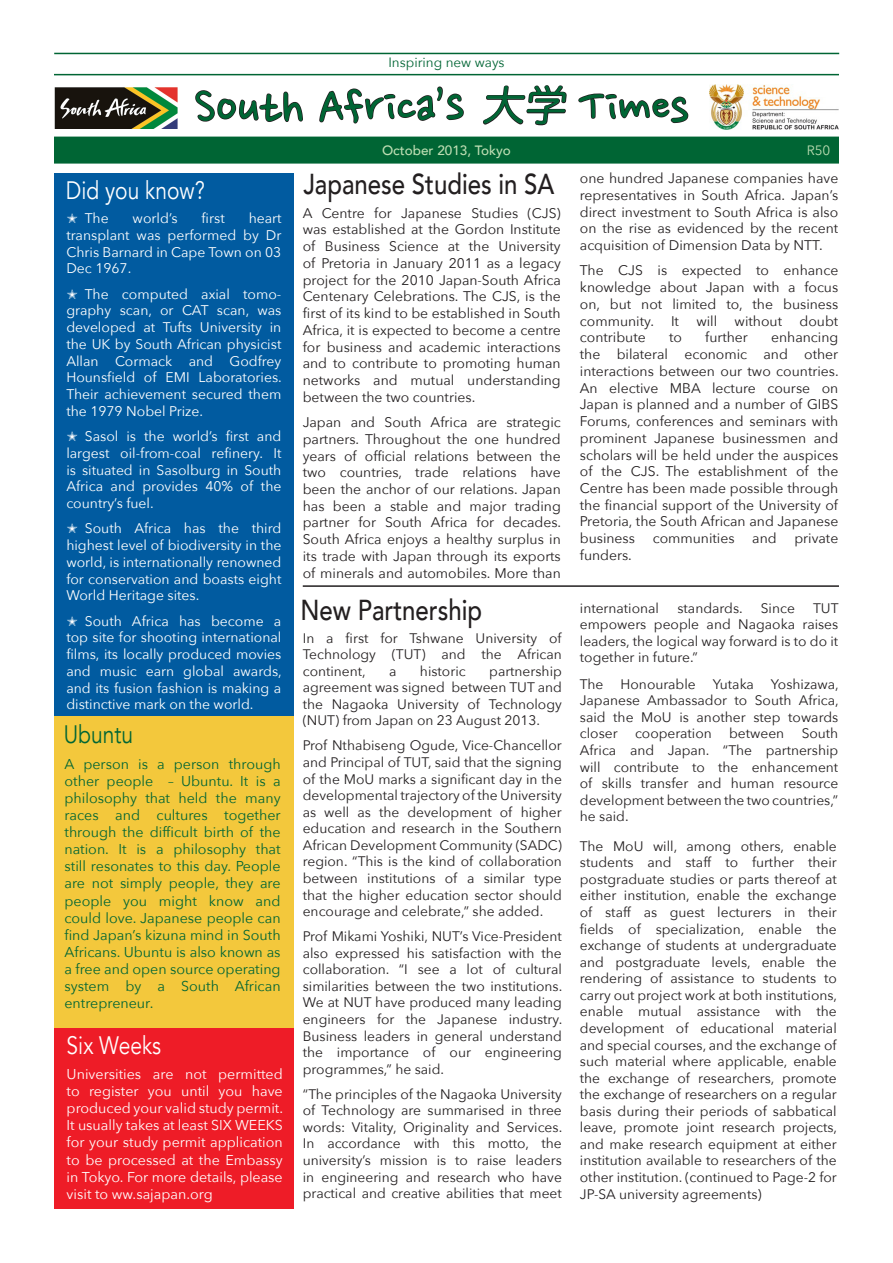
<style>
.page{position:relative;width:893px;height:1263px;background:#fff}
.page>*{position:absolute;margin:0;border:0;box-sizing:border-box;transform-origin:0 0}
.t1{font:54px "Nanum Pen";color:#006534}
.t2{font:500 28.8px "Avenir";color:#231f20;scale:.83 1}
.t3{font:25.2px "Avenir";color:#fff;scale:.83 1}
.t4{font:25.2px "Avenir";color:#006534;scale:.83 1}
.t5{font:14.25px/17.1px "Avenir Next";color:#006534;text-align:justify}
.t6{font:14.25px/17.1px "Avenir Next";color:#fff;text-align:justify}
.t7{font:13.95px/16.8px "Avenir Next";color:#231f20;text-align:justify}
.t8{font:13.95px/16.8px "Avenir Next";color:#fff;text-align:justify}
.t9{font:13.8px/16.5px "Avenir Next";color:#231f20;text-align:justify}
.t10{font:500 13.5px "Avenir";color:#bedeb3}
.t11{font:13.5px "Avenir Next";color:#006534}
.t12{font:13.5px "Avenir Next";color:#bedeb3}
.s1{font-size:42px}
.s2{font-family:"Hira Maru Pro W4";font-size:42px}
</style>
<div class="page">
<svg style="left:194px;top:90px;width:110px;height:47px"></svg>
<svg style="left:318px;top:73px;width:147px;height:51px"></svg>
<svg style="left:483px;top:85px;width:84px;height:41px"></svg>
<svg style="left:577px;top:93px;width:113px;height:44px"></svg>
<div style="left:54px;top:137px;width:785px;height:27px;background:#006534"></div>
<div style="left:54px;top:173px;width:239px;height:548px;background:#015ba0"></div>
<hr style="left:303px;top:585px;width:536px;height:2px;background:#231f20">
<div style="left:54px;top:1028px;width:239px;height:181px;background:#ee1c27"></div>
<div style="left:54px;top:716px;width:239px;height:312px;background:#f3c83c"></div>
<hr style="left:54px;top:74px;width:785px;height:1px;background:#006534">
<hr style="left:54px;top:53px;width:785px;height:1px;background:#006534">
<img style="left:54px;top:87px;width:123px;height:42px">
<img style="left:710px;top:84px;width:129px;height:45px">
<p class="t11" style="left:388px;top:51px;width:118px">Inspiring new ways</p>
<h1 class="t1" style="left:194px;top:83px;width:496px">South Africa<span class="s1">’</span>s <span class="s2">大学</span> Times</h1>
<p class="t10" style="left:382px;top:139px;width:130px">October 2013, Tokyo</p>
<p class="t12" style="left:807px;top:139px;width:25px">R50</p>
<h3 class="t3" style="left:66px;top:175px;width:169px">Did you know?</h3>
<h2 class="t2" style="left:303px;top:159px;width:304px">Japanese Studies in SA</h2>
<p class="t7" style="left:303px;top:204px;width:260px">A Centre for Japanese Studies (CJS) was established at the Gordon Institute of Business Science at the University of Pretoria in January 2011 as a legacy project for the 2010 Japan-South Africa Centenary Celebrations. The CJS, is the first of its kind to be established in South Africa, it is expected to become a centre for business and academic interactions and to contribute to promoting human networks and mutual understanding between the two countries.</p>
<p class="t7" style="left:303px;top:413px;width:260px">Japan and South Africa are strategic partners. Throughout the one hundred years of official relations between the two countries, trade relations have been the anchor of our relations. Japan has been a stable and major trading partner for South Africa for decades.<br>South Africa enjoys a healthy surplus in its trade with Japan through its exports of minerals and automobiles. More than</p>
<p class="t8" style="left:66px;top:209px;width:44px">✭ The</p>
<p class="t8" style="left:133px;top:209px;width:46px">world’s</p>
<p class="t8" style="left:202px;top:209px;width:25px">first</p>
<p class="t8" style="left:66px;top:209px;width:217px;text-indent:182px">heart transplant was performed by Dr Chris Barnard in Cape Town on 03<br>Dec 1967.</p>
<p class="t8" style="left:66px;top:285px;width:217px">✭ The computed axial tomo&shy;graphy scan, or CAT scan, was developed at Tufts University in the UK by South African physicist Allan Cormack and Godfrey Hounsfield of EMI Laboratories.<br>Their achievement secured them the 1979 Nobel Prize.</p>
<p class="t8" style="left:66px;top:427px;width:217px">✭ Sasol is the world’s first and largest oil-from-coal refinery. It is situated in Sasolburg in South Africa and provides 40% of the country’s fuel.</p>
<p class="t8" style="left:66px;top:519px;width:217px">✭ South Africa has the third highest level of biodiversity in the world, is internationally renowned for conservation and boasts eight World Heritage sites.</p>
<p class="t8" style="left:66px;top:612px;width:217px">✭ South Africa has become a top site for shooting international films, its locally produced movies and music earn global awards, and its fusion fashion is making a distinctive mark on the world.</p>
<h2 class="t2" style="left:300px;top:585px;width:221px">New Partnership</h2>
<p class="t9" style="left:303px;top:629px;width:261px">In a first for Tshwane University of Technology (TUT) and the African continent,</p>
<p class="t9" style="left:303px;top:662px;width:261px;text-indent:187px">partnership agreement was signed between TUT and the Nagaoka University of Technology (NUT) from Japan on 23 August 2013.</p>
<p class="t9" style="left:303px;top:737px;width:261px">Prof Nthabiseng Ogude, Vice-Chancellor and Principal of TUT, said that the signing of the MoU marks a significant day in the developmental trajectory of the University as well as the development of higher education and research in the Southern African Development Community (SADC) region. “This is the kind of collaboration between institutions of a similar type that the higher education sector should encourage and celebrate,” she added.</p>
<p class="t9" style="left:303px;top:927px;width:261px">Prof Mikami Yoshiki, NUT’s Vice-President also expressed his satisfaction with the collaboration. “I see a lot of cultural similarities between the two institutions.<br>We at NUT have produced many leading engineers for the Japanese industry.<br>Business leaders in general understand the importance of our engineering programmes,” he said.</p>
<p class="t9" style="left:303px;top:1085px;width:261px">“The principles of the Nagaoka University of Technology are summarised in three words: Vitality, Originality and Services.<br>In accordance with this motto, the university’s mission is to raise leaders in engineering and research who have practical and creative abilities that meet</p>
<p class="t9" style="left:389px;top:662px;width:9px">a</p>
<p class="t9" style="left:420px;top:662px;width:47px">historic</p>
<h3 class="t4" style="left:64px;top:719px;width:85px">Ubuntu</h3>
<p class="t5" style="left:64px;top:754px;width:218px">A person is a person through other people – Ubuntu. It is a philosophy that held the many races and cultures together through the difficult birth of the nation. It is a philosophy that still resonates to this day. People are not simply people, they are people you might know and could love. Japanese people can find Japan’s kizuna mind in South Africans. Ubuntu is also known as a free and open source operating system by a South African entrepreneur.</p>
<h3 class="t3" style="left:67px;top:1030px;width:115px">Six Weeks</h3>
<p class="t6" style="left:67px;top:1065px;width:218px">Universities are not permitted to register you until you have produced your valid study permit.<br>It usually takes at least SIX WEEKS for your study permit application to be processed at the Embassy in Tokyo. For more details, please visit to ww.sajapan.org</p>
<p class="t7" style="left:580px;top:169px;width:260px">one hundred Japanese companies have representatives in South Africa. Japan’s direct investment to South Africa is also on the rise as evidenced by the recent acquisition of Dimension Data by NTT.</p>
<p class="t7" style="left:580px;top:261px;width:260px">The CJS is expected to enhance knowledge about Japan with a focus on, but not limited to, the business community. It will without doubt contribute</p>
<p class="t7" style="left:669px;top:328px;width:14px">to</p>
<p class="t7" style="left:705px;top:328px;width:44px">further</p>
<p class="t7" style="left:580px;top:328px;width:260px;text-indent:191px">enhancing the bilateral economic and other interactions between our two countries.<br>An elective MBA lecture course on Japan is planned and a number of GIBS Forums, conferences and seminars with prominent Japanese businessmen and scholars will be held under the auspices of the CJS.   The establishment of the Centre has been made possible through the financial support of the University of Pretoria, the South African and Japanese business</p>
<p class="t7" style="left:653px;top:529px;width:83px">communities</p>
<p class="t7" style="left:752px;top:529px;width:26px">and</p>
<p class="t7" style="left:794px;top:529px;width:45px">private</p>
<p class="t7" style="left:580px;top:546px;width:54px">funders.</p>
<p class="t9" style="left:580px;top:599px;width:81px">international</p>
<p class="t9" style="left:677px;top:599px;width:67px">standards.</p>
<p class="t9" style="left:761px;top:599px;width:36px">Since</p>
<p class="t9" style="left:580px;top:599px;width:260px;text-indent:233px">TUT empowers people and Nagaoka raises leaders, the logical way forward is to do it together in future.”</p>
<p class="t9" style="left:580px;top:675px;width:260px">The Honourable Yutaka Yoshizawa, Japanese Ambassador to South Africa, said the MoU is another step towards closer</p>
<p class="t9" style="left:580px;top:725px;width:260px;text-indent:222px">South Africa and Japan. “The partnership will contribute to the enhancement of skills transfer and human resource development between the two countries,” he said.</p>
<p class="t9" style="left:580px;top:837px;width:259px">The MoU will, among others, enable students and staff to further their postgraduate studies or parts thereof at either institution, enable the exchange of staff as guest lecturers in their fields of specialization, enable the exchange of students at undergraduate and postgraduate levels, enable the rendering of assistance to students to carry out project work at both institutions, enable mutual assistance with the development of educational material and special courses, and the exchange of such material where applicable, enable the exchange of researchers, promote the exchange of researchers on a regular basis during their periods of sabbatical leave, promote joint research projects, and make research equipment at either institution available to researchers of the other institution. (continued to Page-2 for JP-SA university agreements)</p>
<p class="t9" style="left:635px;top:725px;width:78px">cooperation</p>
<p class="t9" style="left:729px;top:725px;width:57px">between</p>
</div>
